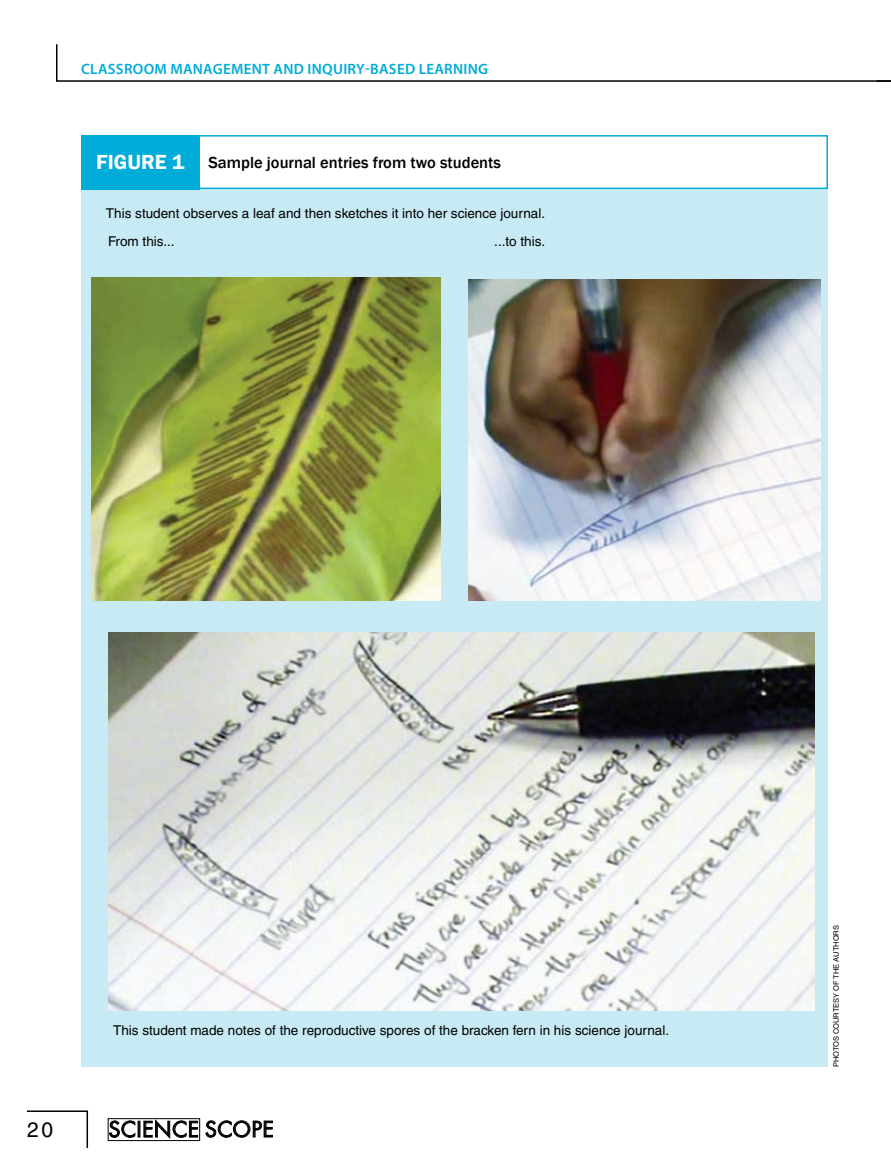
<style>
.page{position:relative;width:891px;height:1175px;background:#fff}
.page>*{position:absolute;margin:0;border:0;box-sizing:border-box;transform-origin:0 0}
.t1{font:23.85px "Futura T";color:#000}
.t2{font:21px "Helvetica LT Std";color:#000}
.t3{font:500 16.5px "Franklin Gothic";color:#000}
.t4{font:600 15px "Myriad Pro";letter-spacing:.02em;color:#00acd8}
.t5{font:13.5px "Helvetica";color:#000}
.t6{font:7.5px "Helvetica";color:#000}
.s1{font-weight:600;font-size:21px;color:#fff}
</style>
<div class="page">
<svg style="left:56px;top:44px;width:835px;height:38px"></svg>
<svg style="left:27px;top:1110px;width:62px;height:38px"></svg>
<svg style="left:110px;top:1120px;width:88px;height:18px"></svg>
<div style="left:108px;top:1118px;width:92px;height:22px;border:1px solid #000"></div>
<svg style="left:206px;top:1120px;width:67px;height:17px"></svg>
<div style="left:81px;top:188px;width:747px;height:878px;background:#c8eaf4"></div>
<div style="left:81px;top:135px;width:747px;height:54px;border:2px solid #00acd8"></div>
<div style="left:81px;top:135px;width:119px;height:54px;background:#00acd8"></div>
<img style="left:92px;top:277px;width:349px;height:324px">
<img style="left:468px;top:279px;width:353px;height:321px">
<img style="left:108px;top:633px;width:707px;height:378px">
<p class="t4" style="left:81px;top:60px;width:409px">CLASSROOM MANAGEMENT AND INQUIRY-BASED LEARNING</p>
<p class="t3" style="left:96px;top:152px;width:406px"><span class="s1">FIGURE 1</span> Sample journal entries from two students</p>
<p class="t5" style="left:106px;top:205px;width:441px">This student observes a leaf and then sketches it into her science journal.</p>
<p class="t5" style="left:108px;top:233px;width:68px">From this...</p>
<p class="t5" style="left:494px;top:233px;width:52px">...to this.</p>
<p class="t5" style="left:113px;top:1021px;width:558px">This student made notes of the reproductive spores of the bracken fern in his science journal.</p>
<h2 class="t2" style="left:27px;top:1117px;width:28px">20</h2>
<h1 class="t1" style="left:108px;top:1115px;width:167px">SCIENCE SCOPE</h1>
<p class="t6" style="left:832px;top:1067px;width:144px;rotate:-90deg">Photos courtesy of the authors</p>
</div>
